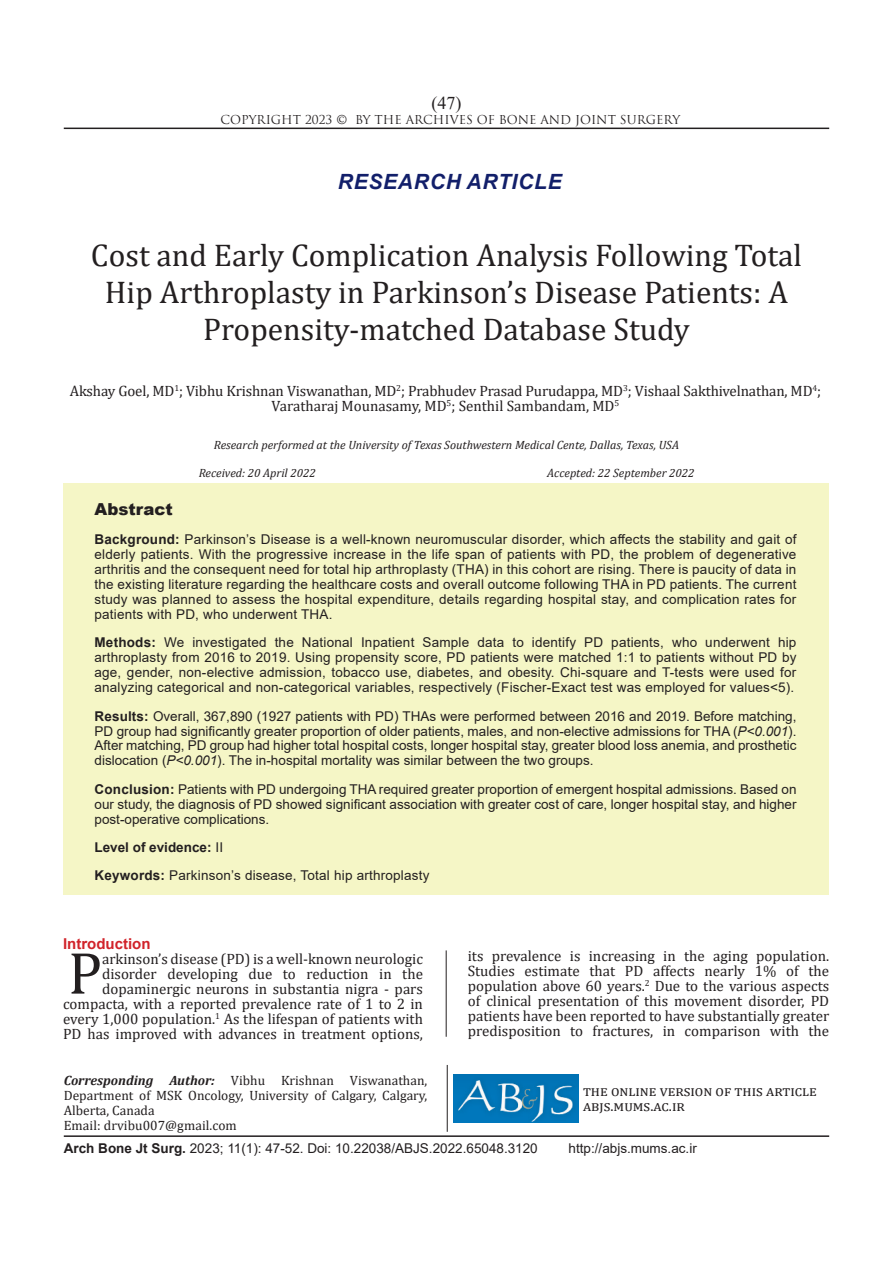
<style>
.page{position:relative;width:893px;height:1263px;background:#fff}
.page>*{position:absolute;margin:0;border:0;box-sizing:border-box;transform-origin:0 0}
.t1{font:60px "Cambria";color:#231f20}
.t2{font:31.5px/36.9px "Cambria";color:#231f20;text-align:center}
.sartitr{font:italic 700 21px "Arial";letter-spacing:.035em;color:#121f6a}
.t3{font:18px "Times New Roman";color:#231f20}
.CHEKIDEH{font:900 16.5px "Arial";color:#231f20}
.t4{font:15px/15px "Cambria";color:#231f20}
.Titr_ghermez_ABJS{font:700 15px "Arial";color:#d1232a}
.CHEKIDEH-2{font:13.5px/14.9px "Arial";color:#231f20;text-align:justify}
.نویسنده_مسئول{font:13.5px/15px "Cambria";color:#231f20;text-align:justify}
.CHEKIDEH-3{font:700 13.5px "Arial";color:#231f20}
.ریسرچ{font:italic 12px "Cambria";color:#231f20}
.t5{font:12px "Trajan Pro";color:#231f20}
.tarikh{font:italic 12px "Cambria";color:#231f20}
.s1{font-weight:700}
.s2{font-style:italic}
.s3{font-weight:400}
.s4{font-weight:700;font-style:italic}
</style>
<div class="page">
<hr style="left:64px;top:128px;width:765px;height:1px;background:#231f20">
<hr style="left:64px;top:1135px;width:765px;height:2px;background:#231f20">
<hr style="left:447px;top:1065px;width:1px;height:67px;background:#231f20">
<img style="left:454px;top:1075px;width:125px;height:47px">
<div style="left:64px;top:483px;width:765px;height:412px;background:#f5f6c6"></div>
<hr style="left:446px;top:950px;width:1px;height:87px;background:#231f20">
<h3 class="t3" style="left:431px;top:91px;width:31px">)47(</h3>
<p class="t5" style="left:221px;top:112px;width:461px">COPYRIGHT 2023 © BY THE ARCHIVES OF BONE AND JOINT SURGERY</p>
<p class="sartitr" style="left:338px;top:167px;width:225px">RESEARCH ARTICLE</p>
<p class="t2" style="left:91px;top:236px;width:712px">Cost and Early Complication Analysis Following Total<br>Hip Arthroplasty in Parkinson’s Disease Patients: A<br>Propensity-matched Database Study</p>
<p class="t4" style="left:70px;top:383px;width:753px;text-align:center">Akshay Goel, MD<sup>1</sup>; Vibhu Krishnan Viswanathan, MD<sup>2</sup>; Prabhudev Prasad Purudappa, MD<sup>3</sup>; Vishaal Sakthivelnathan, MD<sup>4</sup>;<br>Varatharaj Mounasamy, MD<sup>5</sup>; Senthil Sambandam, MD<sup>5</sup></p>
<p class="ریسرچ" style="left:214px;top:436px;width:467px">Research performed at the University of Texas Southwestern Medical Cente, Dallas, Texas, USA</p>
<p class="tarikh" style="left:199px;top:465px;width:119px">Received: 20 April 2022</p>
<p class="tarikh" style="left:547px;top:465px;width:149px">Accepted: 22 September 2022</p>
<p class="CHEKIDEH" style="left:94px;top:498px;width:80px">Abstract</p>
<p class="CHEKIDEH-2" style="left:94px;top:532px;width:703px"><span class="s1">Background:</span> Parkinson’s Disease is a well-known neuromuscular disorder, which affects the stability and gait of elderly patients. With the progressive increase in the life span of patients with PD, the problem of degenerative arthritis and the consequent need for total hip arthroplasty (THA) in this cohort are rising. There is paucity of data in the existing literature regarding the healthcare costs and overall outcome following THA in PD patients. The current study was planned to assess the hospital expenditure, details regarding hospital stay, and complication rates for patients with PD, who underwent THA.</p>
<p class="CHEKIDEH-2" style="left:94px;top:635px;width:703px"><span class="s1">Methods:</span> We investigated the National Inpatient Sample data to identify PD patients, who underwent hip arthroplasty from 2016 to 2019. Using propensity score, PD patients were matched 1:1 to patients without PD by age, gender, non-elective admission, tobacco use, diabetes, and obesity. Chi-square and T-tests were used for analyzing categorical and non-categorical variables, respectively (Fischer-Exact test was employed for values&lt;5).</p>
<p class="CHEKIDEH-2" style="left:94px;top:708px;width:704px"><span class="s1">Results:</span> Overall, 367,890 (1927 patients with PD) THAs were performed between 2016 and 2019. Before matching, PD group had significantly greater proportion of older patients, males, and non-elective admissions for THA (<span class="s2">P&lt;0.001</span>).<br>After matching, PD group had higher total hospital costs, longer hospital stay, greater blood loss anemia, and prosthetic dislocation (<span class="s2">P&lt;0.001</span>). The in-hospital mortality was similar between the two groups.</p>
<p class="CHEKIDEH-2" style="left:94px;top:782px;width:703px"><span class="s1">Conclusion:</span> Patients with PD undergoing THA required greater proportion of emergent hospital admissions. Based on our study, the diagnosis of PD showed significant association with greater cost of care, longer hospital stay, and higher post-operative complications.</p>
<p class="CHEKIDEH-3" style="left:94px;top:837px;width:130px">Level of evidence: <span class="s3">II</span></p>
<p class="CHEKIDEH-2" style="left:94px;top:868px;width:336px"><span class="s1">Keywords:</span> Parkinson’s disease, Total hip arthroplasty</p>
<p class="Titr_ghermez_ABJS" style="left:63px;top:933px;width:89px">Introduction</p>
<p class="t1" style="left:68px;top:938px;width:36px">P</p>
<p class="t4" style="left:63px;top:951px;width:361px;text-align:right">arkinson’s disease (PD) is a well-known neurologic disorder developing due to reduction in the dopaminergic neurons in substantia nigra - pars compacta, with a reported prevalence rate of 1 to 2 in every 1,000 population.<sup>1</sup> As the lifespan of patients with PD has improved with advances in treatment options,</p>
<p class="t4" style="left:468px;top:949px;width:363px;text-align:justify">its prevalence is increasing in the aging population.<br>Studies estimate that PD affects nearly 1% of the population above 60 years.<sup>2</sup> Due to the various aspects of clinical presentation of this movement disorder, PD patients have been reported to have substantially greater predisposition to fractures, in comparison with the</p>
<p class="نویسنده_مسئول" style="left:64px;top:1073px;width:365px"><span class="s4">Corresponding Author:</span> Vibhu Krishnan Viswanathan, Department of MSK Oncology, University of Calgary, Calgary, Alberta, Canada</p>
<p class="نویسنده_مسئول" style="left:64px;top:1118px;width:175px">Email: drvibu007@gmail.com</p>
<p class="t4" style="left:583px;top:1083px;width:235px">the online version of this article abjs.mums.ac.ir</p>
<p class="CHEKIDEH-2" style="left:64px;top:1140px;width:475px"><span class="s1">Arch Bone Jt Surg.</span> 2023; 11(1): 47-52. Doi: 10.22038/ABJS.2022.65048.3120</p>
<p class="CHEKIDEH-2" style="left:569px;top:1140px;width:130px">http://abjs.mums.ac.ir</p>
</div>
